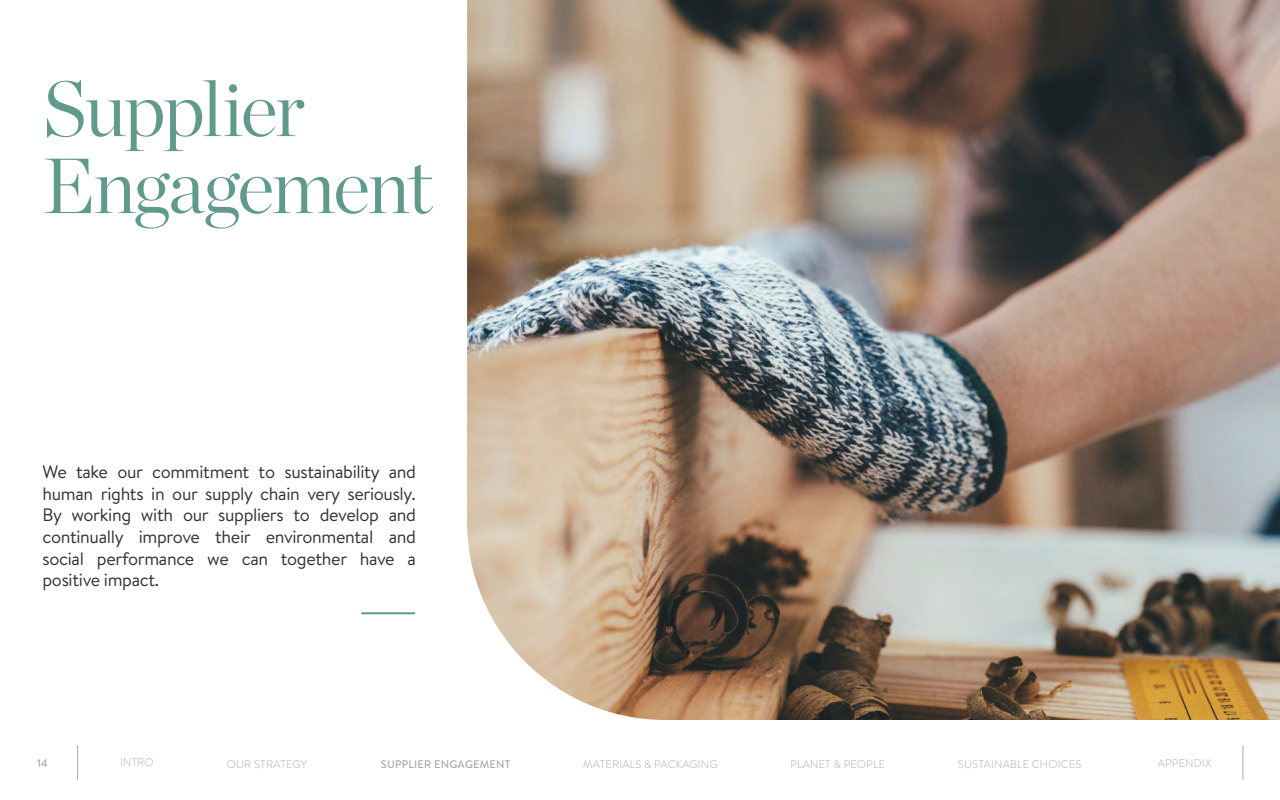
<style>
.page{position:relative;width:1280px;height:800px;background:#fff}
.page>*{position:absolute;margin:0;border:0;box-sizing:border-box;transform-origin:0 0}
.t1{font:300 78px/77px "Chronicle Display";letter-spacing:-.03em;color:#5f9a8c}
.t2{font:18px/21.6px "Brandon Text";letter-spacing:-.02em;color:#323232;text-align:justify}
.t3{font:300 11px "Brandon Text";letter-spacing:.02em;color:#adaaa4}
.t4{font:500 11px "Brandon Text";letter-spacing:.02em;color:#adaaa4}
</style>
<div class="page">
<hr style="left:77px;top:745px;width:1px;height:35px;background:#adaaa5">
<hr style="left:1243px;top:745px;width:1px;height:35px;background:#adaaa5">
<img style="left:467px;top:0;width:813px;height:720px">
<hr style="left:361px;top:612px;width:54px;height:2px;background:#5f9a8c">
<h1 class="t1" style="left:43px;top:64px;width:392px">Supplier<br>Engagement</h1>
<p class="t2" style="left:43px;top:460px;width:375px">We take our commitment to sustainability and human rights in our supply chain very seriously.<br>By working with our suppliers to develop and continually improve their environmental and social performance we can together have a positive impact.</p>
<p class="t4" style="left:37px;top:755px;width:12px">14</p>
<p class="t3" style="left:121px;top:755px;width:34px">INTRO</p>
<p class="t3" style="left:227px;top:756px;width:82px">OUR STRATEGY</p>
<p class="t4" style="left:381px;top:756px;width:131px">SUPPLIER ENGAGEMENT</p>
<p class="t3" style="left:583px;top:756px;width:136px">MATERIALS &amp; PACKAGING</p>
<p class="t3" style="left:790px;top:756px;width:96px">PLANET &amp; PEOPLE</p>
<p class="t3" style="left:958px;top:756px;width:125px">SUSTAINABLE CHOICES</p>
<p class="t3" style="left:1158px;top:755px;width:55px">APPENDIX</p>
</div>
